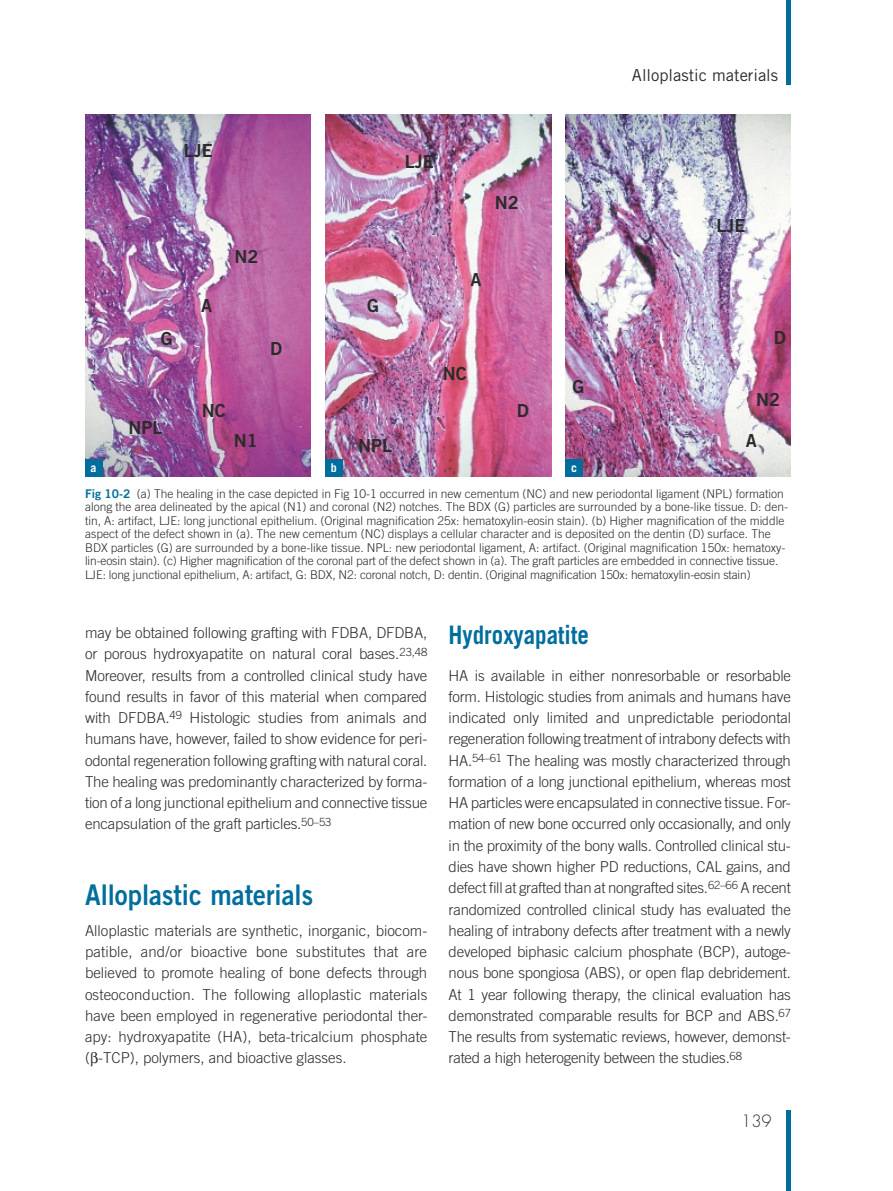
<style>
.page{position:relative;width:893px;height:1191px;background:#fff}
.page>*{position:absolute;margin:0;border:0;box-sizing:border-box;transform-origin:0 0}
.t1{font:28.5px "Trade Gothic LT Std Bd 2";color:#006e9d;scale:.9 1}
.t2{font:700 25.5px "Trade Gothic LT Std";color:#006e9d;scale:.9 1}
.t3{font:18px "Trade Gothic LT Std Bd 2";color:#2b2b2a}
.t4{font:16.5px "Trade Gothic LT Std";color:#2b2b2a}
.t5{font:300 16.5px "Futura Std";color:#2b2b2a}
.t6{font:300 15px/21.3px "Trade Gothic LT Std";letter-spacing:-.01em;color:#2b2b2a;text-align:justify}
.t7{font:300 12px/13.5px "Trade Gothic LT Std";color:#2b2b2a}
.t8{font:700 12px "Trade Gothic LT Std";color:#fff}
.s1{font-family:"Trade Gothic LT Std Bd 2";font-weight:400;color:#006e9d}
</style>
<div class="page">
<hr style="left:787px;top:0;width:4px;height:85px;background:#006e9d">
<hr style="left:787px;top:1110px;width:4px;height:81px;background:#006e9d">
<img style="left:85px;top:115px;width:225px;height:361px">
<img style="left:566px;top:115px;width:225px;height:361px">
<div style="left:85px;top:459px;width:17px;height:17px;background:#006e9d"></div>
<img style="left:325px;top:115px;width:227px;height:361px">
<div style="left:325px;top:459px;width:17px;height:17px;background:#006e9d"></div>
<div style="left:566px;top:459px;width:17px;height:17px;background:#006e9d"></div>
<p class="t3" style="left:184px;top:139px;width:30px">LJE</p>
<p class="t8" style="left:91px;top:460px;width:7px">a</p>
<p class="t3" style="left:161px;top:328px;width:14px">G</p>
<p class="t3" style="left:129px;top:416px;width:36px">NPL</p>
<p class="t3" style="left:201px;top:294px;width:12px">A</p>
<p class="t3" style="left:234px;top:245px;width:25px">N2</p>
<p class="t3" style="left:270px;top:337px;width:14px">D</p>
<p class="t3" style="left:202px;top:399px;width:25px">NC</p>
<p class="t3" style="left:234px;top:430px;width:25px">N1</p>
<p class="t3" style="left:405px;top:150px;width:30px">LJE</p>
<p class="t3" style="left:495px;top:191px;width:25px">N2</p>
<p class="t3" style="left:367px;top:294px;width:14px">G</p>
<p class="t3" style="left:358px;top:434px;width:36px">NPL</p>
<p class="t3" style="left:470px;top:269px;width:12px">A</p>
<p class="t3" style="left:443px;top:362px;width:25px">NC</p>
<p class="t3" style="left:517px;top:399px;width:14px">D</p>
<p class="t3" style="left:572px;top:375px;width:14px">G</p>
<p class="t8" style="left:331px;top:460px;width:7px">b</p>
<p class="t8" style="left:571px;top:460px;width:7px">c</p>
<p class="t4" style="left:632px;top:66px;width:148px">Alloplastic materials</p>
<p class="t3" style="left:716px;top:214px;width:30px">LJE</p>
<p class="t3" style="left:774px;top:327px;width:14px">D</p>
<p class="t3" style="left:756px;top:388px;width:25px">N2</p>
<p class="t3" style="left:746px;top:429px;width:12px">A</p>
<p class="t7" style="left:85px;top:486px;width:704px"><span class="s1">Fig 10-2</span> (a) The healing in the case depicted in Fig 10-1 occurred in new cementum (NC) and new periodontal ligament (NPL) formation along the area delineated by the apical (N1) and coronal (N2) notches. The BDX (G) particles are surrounded by a bone-like tissue. D: den&shy;tin, A: artifact, LJE: long junctional epithelium. (Original magnification 25x: hematoxylin-eosin stain). (b) Higher magnification of the middle aspect of the defect shown in (a). The new cementum (NC) displays a cellular character and is deposited on the dentin (D) surface. The BDX particles (G) are surrounded by a bone-like tissue. NPL: new periodontal ligament, A: artifact. (Original magnification 150x: hematoxy&shy;lin-eosin stain). (c) Higher magnification of the coronal part of the defect shown in (a). The graft particles are embedded in connective tissue.<br>LJE: long junctional epithelium, A: artifact, G: BDX, N2: coronal notch, D: dentin. (Original magnification 150x: hematoxylin-eosin stain)</p>
<p class="t6" style="left:85px;top:622px;width:344px">may be obtained following grafting with FDBA, DFDBA, or porous hydroxyapatite on natural coral bases.<sup>23,48<br></sup>Moreover, results from a controlled clinical study have found results in favor of this material when compared with DFDBA.<sup>49</sup> Histologic studies from animals and humans have, however, failed to show evidence for peri&shy;odontal regeneration following grafting with natural coral.<br>The healing was predominantly characterized by forma&shy;tion of a long junctional epithelium and connective tissue encapsulation of the graft particles.<sup>50–53</sup></p>
<h1 class="t1" style="left:85px;top:877px;width:255px">Alloplastic materials</h1>
<p class="t6" style="left:85px;top:919px;width:344px">Alloplastic materials are synthetic, inorganic, biocom&shy;patible, and/or bioactive bone substitutes that are believed to promote healing of bone defects through osteoconduction. The following alloplastic materials have been employed in regenerative periodontal ther&shy;apy: hydroxyapatite (HA), beta-tricalcium phosphate ( -TCP), polymers, and bioactive glasses.</p>
<h2 class="t2" style="left:449px;top:619px;width:157px">Hydroxyapatite</h2>
<p class="t6" style="left:449px;top:664px;width:344px">HA is available in either nonresorbable or resorbable form. Histologic studies from animals and humans have indicated only limited and unpredictable periodontal regeneration following treatment of intrabony defects with HA.<sup>54–61</sup> The healing was mostly characterized through formation of a long junctional epithelium, whereas most HA particles were encapsulated in connective tissue. For&shy;mation of new bone occurred only occasionally, and only in the proximity of the bony walls. Controlled clinical stu&shy;dies have shown higher PD reductions, CAL gains, and defect fill at grafted than at nongrafted sites.<sup>62–66</sup> A recent randomized controlled clinical study has evaluated the healing of intrabony defects after treatment with a newly developed biphasic calcium phosphate (BCP), autoge&shy;nous bone spongiosa (ABS), or open flap debridement.<br>At 1 year following therapy, the clinical evaluation has demonstrated comparable results for BCP and ABS.<sup>67<br></sup>The results from systematic reviews, however, demonst&shy;rated a high heterogenity between the studies.<sup>68</sup></p>
<p class="t5" style="left:741px;top:1111px;width:32px">139</p>
</div>
